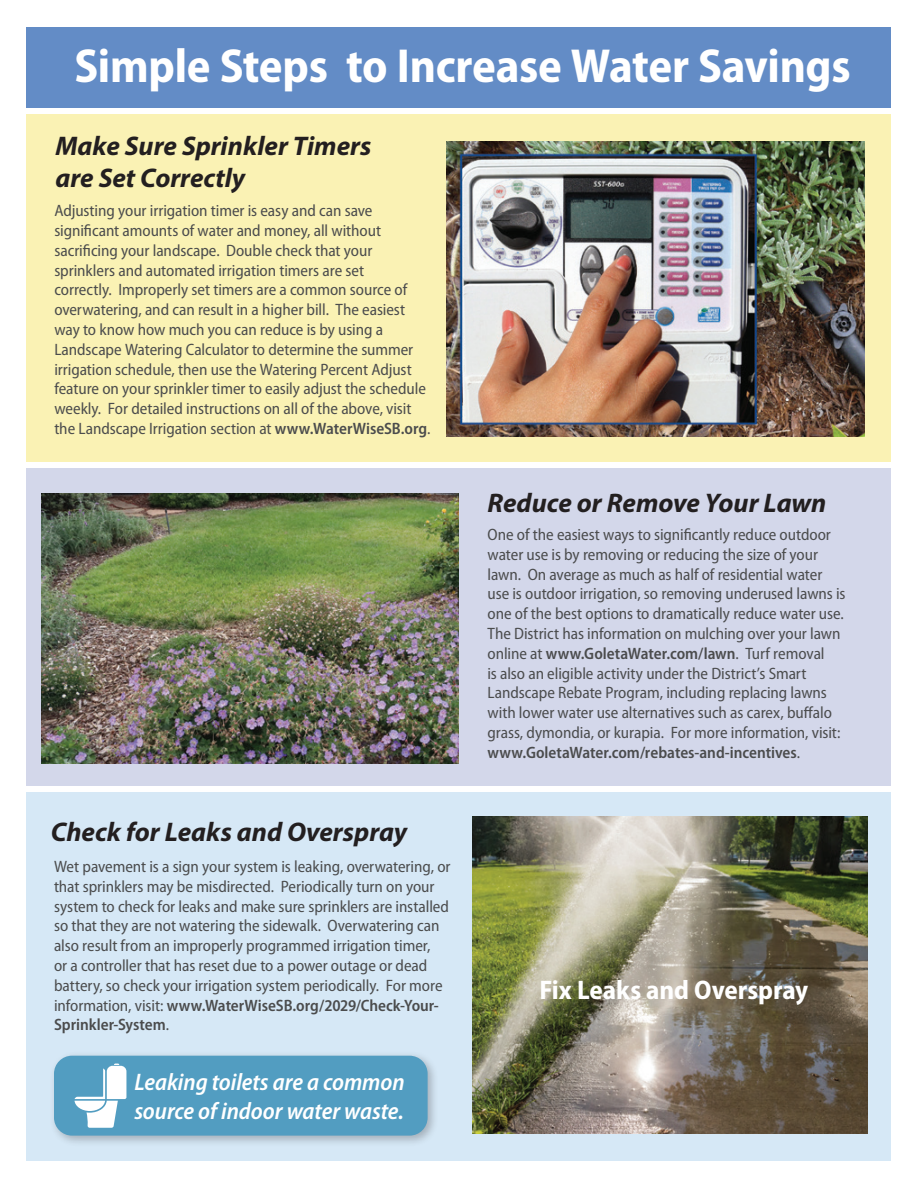
<style>
.page{position:relative;width:918px;height:1188px;background:#fff}
.page>*{position:absolute;margin:0;border:0;box-sizing:border-box;transform-origin:0 0}
.t1{font:700 semi-condensed 48px "Myriad Pro";letter-spacing:-.005em;color:#fff}
.t2{font:italic 700 27px/32.4px "Myriad Pro";color:#231f20}
.t3{font:700 semi-condensed 27px "Myriad Pro";color:#fff}
.t4{font:italic 600 semi-condensed 24px/28.8px "Myriad Pro";letter-spacing:-.005em;color:#fff}
.t5{font:semi-condensed 16.5px/19.8px "Myriad Pro";letter-spacing:-.005em;color:#4b4c4d}
.s1{font-weight:600}
</style>
<div class="page">
<div style="left:26px;top:115px;width:865px;height:347px;background:#faf2b4"></div>
<div style="left:26px;top:468px;width:865px;height:318px;background:#d3d7ea"></div>
<div style="left:26px;top:792px;width:865px;height:368px;background:#d6e8f6"></div>
<img style="left:446px;top:141px;width:419px;height:295px">
<img style="left:42px;top:494px;width:417px;height:270px">
<div style="left:26px;top:28px;width:865px;height:80px;background:#638cc6"></div>
<img style="left:472px;top:816px;width:396px;height:318px">
<div style="left:49px;top:1051px;width:390px;height:96px;background:#231f20;opacity:.28"></div>
<div style="left:54px;top:1056px;width:374px;height:80px;background:#529dc1;border-radius:18px"></div>
<svg style="left:75px;top:1064px;width:51px;height:64px"></svg>
<h1 class="t1" style="left:75px;top:39px;width:778px">Simple Steps to Increase Water Savings</h1>
<h2 class="t2" style="left:55px;top:129px;width:318px">Make Sure Sprinkler Timers are Set Correctly</h2>
<p class="t5" style="left:54px;top:201px;width:378px">Adjusting your irrigation timer is easy and can save significant amounts of water and money, all without sacrificing your landscape. Double check that your sprinklers and automated irrigation timers are set<br>correctly. Improperly set timers are a common source of overwatering, and can result in a higher bill. The easiest way to know how much you can reduce is by using a Landscape Watering Calculator to determine the summer irrigation schedule, then use the Watering Percent Adjust feature on your sprinkler timer to easily adjust the schedule weekly. For detailed instructions on all of the above, visit the Landscape Irrigation section at <span class="s1">www.WaterWiseSB.org</span>.</p>
<h2 class="t2" style="left:51px;top:815px;width:358px">Check for Leaks and Overspray</h2>
<p class="t5" style="left:54px;top:857px;width:398px">Wet pavement is a sign your system is leaking, overwatering, or that sprinklers may be misdirected. Periodically turn on your system to check for leaks and make sure sprinklers are installed so that they are not watering the sidewalk. Overwatering can also result from an improperly programmed irrigation timer,<br>or a controller that has reset due to a power outage or dead battery, so check your irrigation system periodically. For more information, visit: <span class="s1">www.WaterWiseSB.org/2029/Check-Your-Sprinkler-System</span>.</p>
<h3 class="t4" style="left:134px;top:1068px;width:272px">Leaking toilets are a common source of indoor water waste.</h3>
<h2 class="t2" style="left:488px;top:486px;width:340px">Reduce or Remove Your Lawn</h2>
<p class="t5" style="left:488px;top:525px;width:360px">One of the easiest ways to significantly reduce outdoor water use is by removing or reducing the size of your lawn. On average as much as half of residential water use is outdoor irrigation, so removing underused lawns is one of the best options to dramatically reduce water use.<br>The District has information on mulching over your lawn online at <span class="s1">www.GoletaWater.com/lawn</span>. Turf removal<br>is also an eligible activity under the District’s Smart Landscape Rebate Program, including replacing lawns with lower water use alternatives such as carex, buffalo grass, dymondia, or kurapia. For more information, visit: <span class="s1">www.GoletaWater.com/rebates-and-incentives</span>.</p>
<h2 class="t3" style="left:539px;top:975px;width:270px">Fix Leaks and Overspray</h2>
</div>
